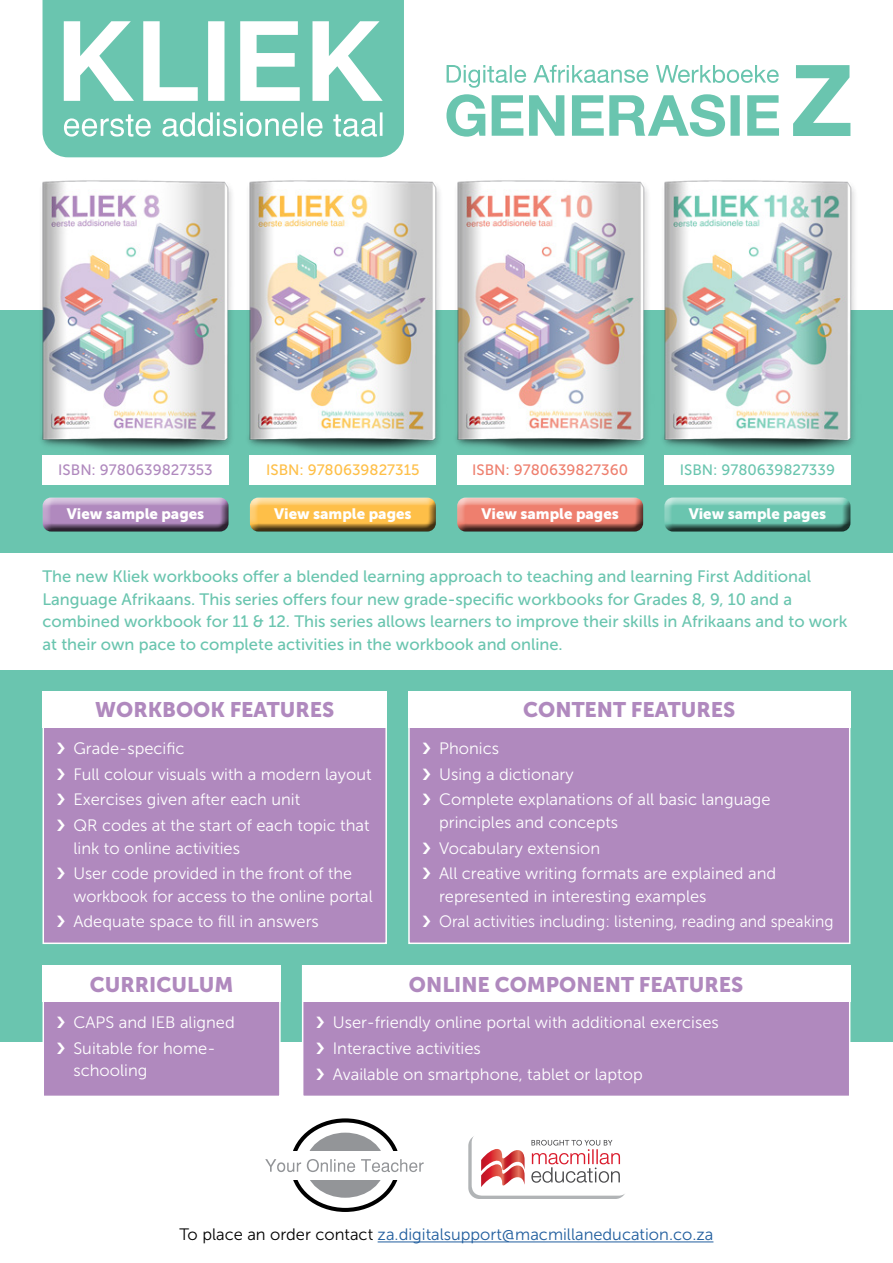
<style>
.page{position:relative;width:893px;height:1263px;background:#fff}
.page>*{position:absolute;margin:0;border:0;box-sizing:border-box;transform-origin:0 0}
.t1{font:21px "Museo Sans 900";color:#b089be}
.t2{font:16.5px/25.7px "Museo Sans 300";color:#fff}
.t3{font:16.5px/22.5px "Museo Sans 500";color:#6ac5af}
.t4{font:16.5px "Museo Sans 300";color:#215e9e}
.t5{font:15px "Museo Sans 900";color:#fff}
.t6{font:15px "Museo Sans 500";color:#b089be}
.t7{font:15px "Museo Sans 500";color:#febf48}
.t8{font:15px "Museo Sans 500";color:#ee7f6e}
.t9{font:15px "Museo Sans 500";color:#6ac5af}
.s1{color:#000}
</style>
<div class="page">
<div style="left:0;top:310px;width:893px;height:732px;background:#6ac5af"></div>
<div style="left:43px;top:0;width:361px;height:157px;background:#6ac5af"></div>
<svg style="left:64px;top:112px;width:318px;height:25px"></svg>
<svg style="left:64px;top:21px;width:319px;height:80px"></svg>
<svg style="left:447px;top:65px;width:332px;height:23px"></svg>
<svg style="left:446px;top:94px;width:333px;height:43px"></svg>
<svg style="left:793px;top:65px;width:57px;height:71px"></svg>
<img style="left:41px;top:180px;width:191px;height:277px">
<img style="left:248px;top:180px;width:192px;height:277px">
<img style="left:456px;top:180px;width:192px;height:277px">
<img style="left:663px;top:180px;width:192px;height:277px">
<div style="left:0;top:553px;width:893px;height:117px;background:#fff"></div>
<div style="left:43px;top:455px;width:186px;height:30px;background:#fff"></div>
<div style="left:37px;top:496px;width:200px;height:44px;background:#000;opacity:.75"></div>
<div style="left:244px;top:496px;width:201px;height:44px;background:#000;opacity:.75"></div>
<div style="left:451px;top:496px;width:201px;height:44px;background:#000;opacity:.75"></div>
<div style="left:658px;top:496px;width:201px;height:44px;background:#000;opacity:.75"></div>
<div style="left:250px;top:455px;width:186px;height:30px;background:#fff"></div>
<div style="left:457px;top:455px;width:186px;height:30px;background:#fff"></div>
<div style="left:664px;top:455px;width:186px;height:30px;background:#fff"></div>
<svg style="left:468px;top:1135px;width:158px;height:64px"></svg>
<div style="left:472px;top:1131px;width:158px;height:64px;background:#fff;border-radius:11px"></div>
<svg style="left:481px;top:1149px;width:44px;height:38px"></svg>
<svg style="left:531px;top:1140px;width:89px;height:43px"></svg>
<svg style="left:290px;top:1118px;width:110px;height:94px"></svg>
<div style="left:294px;top:1122px;width:102px;height:86px;background:#fff;border-radius:50%"></div>
<div style="left:306px;top:1133px;width:79px;height:65px;background:#939598;border-radius:50%"></div>
<div style="left:263px;top:1151px;width:163px;height:29px;background:#fff"></div>
<svg style="left:265px;top:1159px;width:159px;height:13px"></svg>
<hr style="left:378px;top:1241px;width:335px;height:1px;background:#215e9e">
<div style="left:43px;top:692px;width:343px;height:251px;background:#b089be"></div>
<div style="left:43px;top:691px;width:344px;height:253px;border:2px solid #fff"></div>
<div style="left:43px;top:966px;width:237px;height:130px;background:#b089be"></div>
<div style="left:43px;top:965px;width:238px;height:132px;border:2px solid #fff"></div>
<div style="left:409px;top:692px;width:441px;height:251px;background:#b089be"></div>
<div style="left:408px;top:691px;width:442px;height:253px;border:2px solid #fff"></div>
<div style="left:303px;top:966px;width:547px;height:130px;background:#b089be"></div>
<div style="left:302px;top:965px;width:548px;height:132px;border:2px solid #fff"></div>
<div style="left:43px;top:691px;width:344px;height:36px;background:#fff"></div>
<div style="left:43px;top:965px;width:238px;height:36px;background:#fff"></div>
<div style="left:408px;top:691px;width:442px;height:36px;background:#fff"></div>
<div style="left:302px;top:965px;width:548px;height:36px;background:#fff"></div>
<p class="t6" style="left:58px;top:461px;width:156px">ISBN: 9780639827353</p>
<p class="t5" style="left:67px;top:505px;width:139px">View sample pages</p>
<p class="t5" style="left:274px;top:505px;width:139px">View sample pages</p>
<p class="t5" style="left:481px;top:505px;width:139px">View sample pages</p>
<p class="t5" style="left:689px;top:505px;width:139px">View sample pages</p>
<p class="t7" style="left:266px;top:461px;width:155px">ISBN: 9780639827315</p>
<p class="t8" style="left:472px;top:461px;width:157px">ISBN: 9780639827360</p>
<p class="t9" style="left:680px;top:461px;width:157px">ISBN: 9780639827339</p>
<p class="t3" style="left:43px;top:565px;width:806px">The new Kliek workbooks offer a blended learning approach to teaching and learning First Additional Language Afrikaans. This series offers four new grade-specific workbooks for Grades 8, 9, 10 and a combined workbook for 11 &amp; 12. This series allows learners to improve their skills in Afrikaans and to work at their own pace to complete activities in the workbook and online.</p>
<p class="t1" style="left:95px;top:698px;width:240px">WORKBOOK FEATURES</p>
<p class="t1" style="left:523px;top:698px;width:214px">CONTENT FEATURES</p>
<p class="t2" style="left:73px;top:736px;width:300px">Grade-specific<br>Full colour visuals with a modern layout<br>Exercises given after each unit<br>QR codes at the start of each topic that</p>
<p class="t2" style="left:73px;top:835px;width:280px">link to online activities<br>User code provided in the front of the</p>
<p class="t2" style="left:73px;top:883px;width:301px">workbook for access to the online portal<br>Adequate space to fill in answers</p>
<p class="t2" style="left:439px;top:736px;width:333px">Phonics<br>Using a dictionary<br>Complete explanations of all basic language</p>
<p class="t2" style="left:439px;top:809px;width:339px">principles and concepts<br>Vocabulary extension<br>All creative writing formats are explained and</p>
<p class="t2" style="left:439px;top:883px;width:396px">represented in interesting examples<br>Oral activities including: listening, reading and speaking</p>
<p class="t1" style="left:90px;top:972px;width:145px">CURRICULUM</p>
<p class="t1" style="left:409px;top:972px;width:336px">ONLINE COMPONENT FEATURES</p>
<p class="t2" style="left:73px;top:1010px;width:163px">CAPS and IEB aligned<br>Suitable for home-</p>
<p class="t2" style="left:73px;top:1058px;width:75px">schooling</p>
<p class="t2" style="left:333px;top:1010px;width:387px">User-friendly online portal with additional exercises<br>Interactive activities<br>Available on smartphone, tablet or laptop</p>
<p class="t4" style="left:180px;top:1226px;width:535px"><span class="s1">To place an order contact</span> za.digitalsupport@macmillaneducation.co.za</p>
</div>
